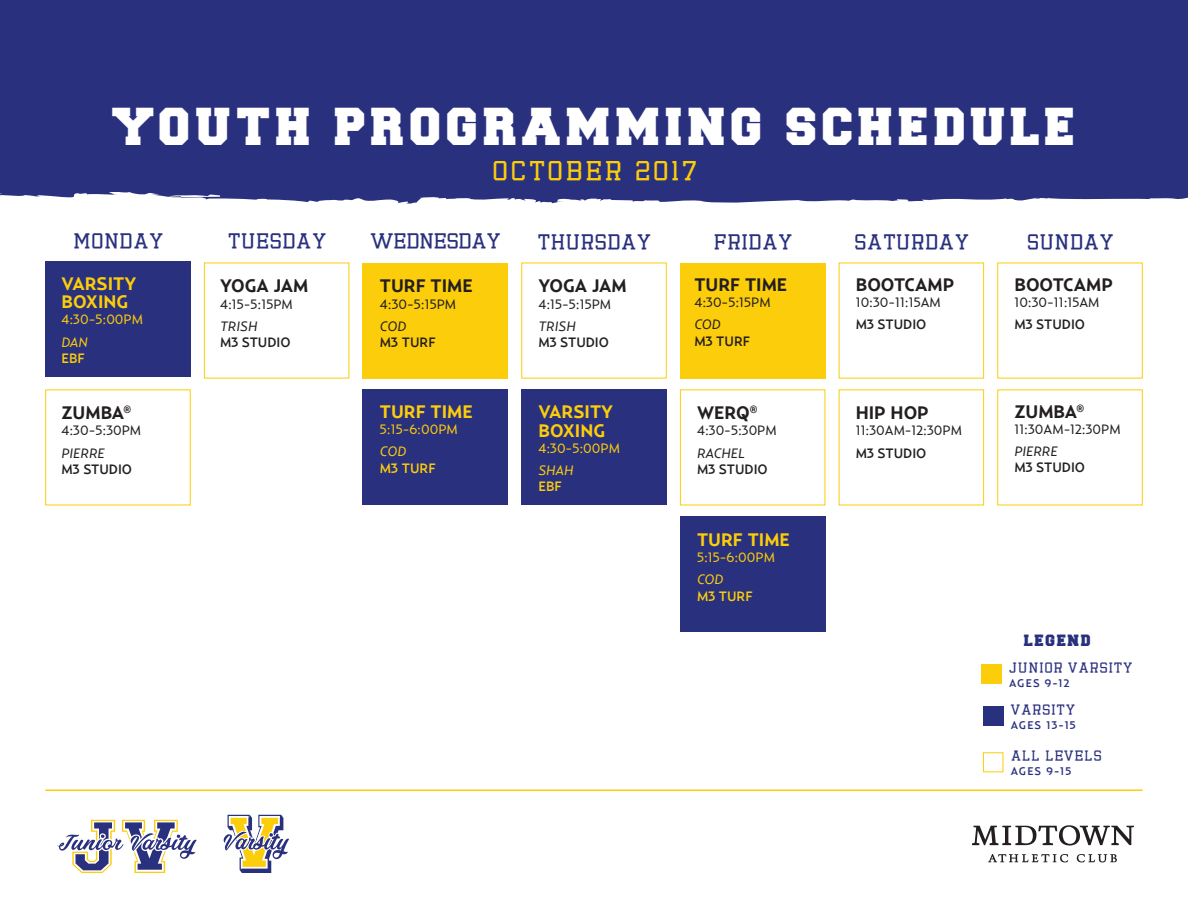
<style>
.page{position:relative;width:1188px;height:918px;background:#fff}
.page>*{position:absolute;margin:0;border:0;box-sizing:border-box;transform-origin:0 0}
.t1{font:45px "Freshman";letter-spacing:.12em;color:#fff}
.t2{font:21px "Emilio 19";letter-spacing:.14em;color:#fccd0a}
.t3{font:700 18px "Relay";color:#231f20}
.t4{font:700 18px/18.6px "Relay";color:#fccd0a}
.t5{font:16.5px "Emilio 19";letter-spacing:.05em;color:#29307d}
.t6{font:16.5px "Emilio 19";color:#29307d}
.t7{font:13.8px "Freshman";letter-spacing:.12em;color:#29307d}
.t8{font:13.5px "Relay";color:#231f20}
.t9{font:500 13.5px "Relay";color:#231f20}
.t10{font:13.5px "Relay";color:#fccd0a}
.t11{font:italic 13.5px "Relay";color:#231f20}
.t12{font:500 13.5px "Relay";color:#fccd0a}
.t13{font:italic 13.5px "Relay";color:#fccd0a}
.t14{font:11.1px "Emilio 19";letter-spacing:.1em;color:#29307d}
.t15{font:500 11.1px "Relay";letter-spacing:.1em;color:#29307d}
</style>
<div class="page">
<div style="left:0;top:0;width:1188px;height:192px;background:#29307d"></div>
<svg style="left:0;top:192px;width:1188px;height:12px"></svg>
<svg style="left:988px;top:854px;width:80px;height:8px"></svg>
<svg style="left:1077px;top:854px;width:40px;height:8px"></svg>
<svg style="left:972px;top:825px;width:162px;height:21px"></svg>
<div style="left:45px;top:261px;width:146px;height:116px;background:#29307d"></div>
<div style="left:521px;top:389px;width:146px;height:116px;background:#29307d"></div>
<div style="left:521px;top:263px;width:146px;height:115px;border:1px solid #fccd0a"></div>
<div style="left:362px;top:263px;width:146px;height:115px;background:#fccd0a"></div>
<div style="left:362px;top:389px;width:146px;height:116px;background:#29307d"></div>
<div style="left:680px;top:516px;width:145px;height:116px;background:#29307d"></div>
<div style="left:680px;top:263px;width:145px;height:115px;background:#fccd0a"></div>
<div style="left:981px;top:664px;width:20px;height:20px;background:#fccd0a"></div>
<div style="left:983px;top:706px;width:20px;height:20px;background:#29307d"></div>
<div style="left:983px;top:752px;width:20px;height:20px;border:1px solid #fccd0a"></div>
<hr style="left:45px;top:789px;width:1098px;height:2px;background:#fccd0a">
<svg style="left:223px;top:815px;width:66px;height:58px"></svg>
<svg style="left:57px;top:820px;width:140px;height:53px"></svg>
<p class="t1" style="left:112px;top:107px;width:965px">YOUTH PROGRAMMING SCHEDULE</p>
<p class="t2" style="left:492px;top:159px;width:205px">OCTOBER 2017</p>
<p class="t5" style="left:73px;top:231px;width:91px">MONDAY</p>
<p class="t4" style="left:61px;top:274px;width:76px">VARSITY<br>BOXING</p>
<p class="t10" style="left:61px;top:312px;width:83px">4:30-5:00PM</p>
<p class="t13" style="left:61px;top:334px;width:28px">DAN</p>
<p class="t12" style="left:61px;top:350px;width:25px">EBF</p>
<p class="t3" style="left:61px;top:402px;width:71px">ZUMBA<sup>®</sup></p>
<p class="t8" style="left:61px;top:423px;width:81px">4:30-5:30PM</p>
<p class="t11" style="left:61px;top:445px;width:45px">PIERRE</p>
<p class="t9" style="left:61px;top:461px;width:72px">M3 STUDIO</p>
<p class="t5" style="left:228px;top:231px;width:100px">TUESDAY</p>
<p class="t3" style="left:220px;top:275px;width:90px">YOGA JAM</p>
<p class="t8" style="left:220px;top:296px;width:74px">4:15-5:15PM</p>
<p class="t11" style="left:220px;top:318px;width:39px">TRISH</p>
<p class="t9" style="left:220px;top:334px;width:72px">M3 STUDIO</p>
<p class="t6" style="left:371px;top:232px;width:131px">WEDNESDAY</p>
<p class="t3" style="left:380px;top:275px;width:94px">TURF TIME</p>
<p class="t8" style="left:380px;top:296px;width:78px">4:30-5:15PM</p>
<p class="t11" style="left:380px;top:318px;width:28px">COD</p>
<p class="t9" style="left:380px;top:334px;width:57px">M3 TURF</p>
<p class="t4" style="left:380px;top:402px;width:94px">TURF TIME</p>
<p class="t10" style="left:380px;top:422px;width:79px">5:15-6:00PM</p>
<p class="t13" style="left:380px;top:444px;width:28px">COD</p>
<p class="t12" style="left:380px;top:460px;width:57px">M3 TURF</p>
<p class="t5" style="left:537px;top:232px;width:115px">THURSDAY</p>
<p class="t3" style="left:538px;top:275px;width:90px">YOGA JAM</p>
<p class="t8" style="left:538px;top:296px;width:74px">4:15-5:15PM</p>
<p class="t11" style="left:538px;top:318px;width:39px">TRISH</p>
<p class="t9" style="left:538px;top:334px;width:72px">M3 STUDIO</p>
<p class="t4" style="left:538px;top:402px;width:76px">VARSITY<br>BOXING</p>
<p class="t10" style="left:538px;top:440px;width:83px">4:30-5:00PM</p>
<p class="t13" style="left:538px;top:462px;width:37px">SHAH</p>
<p class="t12" style="left:538px;top:479px;width:25px">EBF</p>
<p class="t5" style="left:714px;top:232px;width:80px">FRIDAY</p>
<p class="t3" style="left:694px;top:274px;width:94px">TURF TIME</p>
<p class="t8" style="left:694px;top:294px;width:78px">4:30-5:15PM</p>
<p class="t11" style="left:694px;top:317px;width:28px">COD</p>
<p class="t9" style="left:694px;top:333px;width:57px">M3 TURF</p>
<p class="t3" style="left:697px;top:402px;width:62px">WERQ<sup>®</sup></p>
<p class="t8" style="left:697px;top:423px;width:81px">4:30-5:30PM</p>
<p class="t11" style="left:697px;top:445px;width:50px">RACHEL</p>
<p class="t9" style="left:697px;top:461px;width:72px">M3 STUDIO</p>
<p class="t4" style="left:697px;top:530px;width:94px">TURF TIME</p>
<p class="t10" style="left:697px;top:550px;width:79px">5:15-6:00PM</p>
<p class="t13" style="left:697px;top:572px;width:28px">COD</p>
<p class="t12" style="left:697px;top:588px;width:57px">M3 TURF</p>
<p class="t5" style="left:854px;top:232px;width:116px">SATURDAY</p>
<p class="t3" style="left:856px;top:274px;width:100px">BOOTCAMP</p>
<p class="t8" style="left:856px;top:294px;width:87px">10:30-11:15AM</p>
<p class="t9" style="left:856px;top:317px;width:72px">M3 STUDIO</p>
<p class="t3" style="left:856px;top:402px;width:74px">HIP HOP</p>
<p class="t8" style="left:856px;top:423px;width:108px">11:30AM-12:30PM</p>
<p class="t9" style="left:856px;top:445px;width:72px">M3 STUDIO</p>
<p class="t5" style="left:1027px;top:232px;width:88px">SUNDAY</p>
<p class="t3" style="left:1014px;top:274px;width:100px">BOOTCAMP</p>
<p class="t8" style="left:1014px;top:294px;width:87px">10:30-11:15AM</p>
<p class="t9" style="left:1014px;top:317px;width:72px">M3 STUDIO</p>
<p class="t3" style="left:1014px;top:401px;width:71px">ZUMBA<sup>®</sup></p>
<p class="t8" style="left:1014px;top:421px;width:108px">11:30AM-12:30PM</p>
<p class="t11" style="left:1014px;top:444px;width:45px">PIERRE</p>
<p class="t9" style="left:1014px;top:460px;width:72px">M3 STUDIO</p>
<p class="t7" style="left:1024px;top:634px;width:68px">LEGEND</p>
<p class="t14" style="left:1009px;top:661px;width:125px">JUNIOR VARSITY</p>
<p class="t15" style="left:1009px;top:677px;width:62px">AGES 9-12</p>
<p class="t14" style="left:1011px;top:703px;width:66px">VARSITY</p>
<p class="t15" style="left:1011px;top:719px;width:66px">AGES 13-15</p>
<p class="t14" style="left:1011px;top:749px;width:92px">ALL LEVELS</p>
<p class="t15" style="left:1011px;top:765px;width:62px">AGES 9-15</p>
</div>
